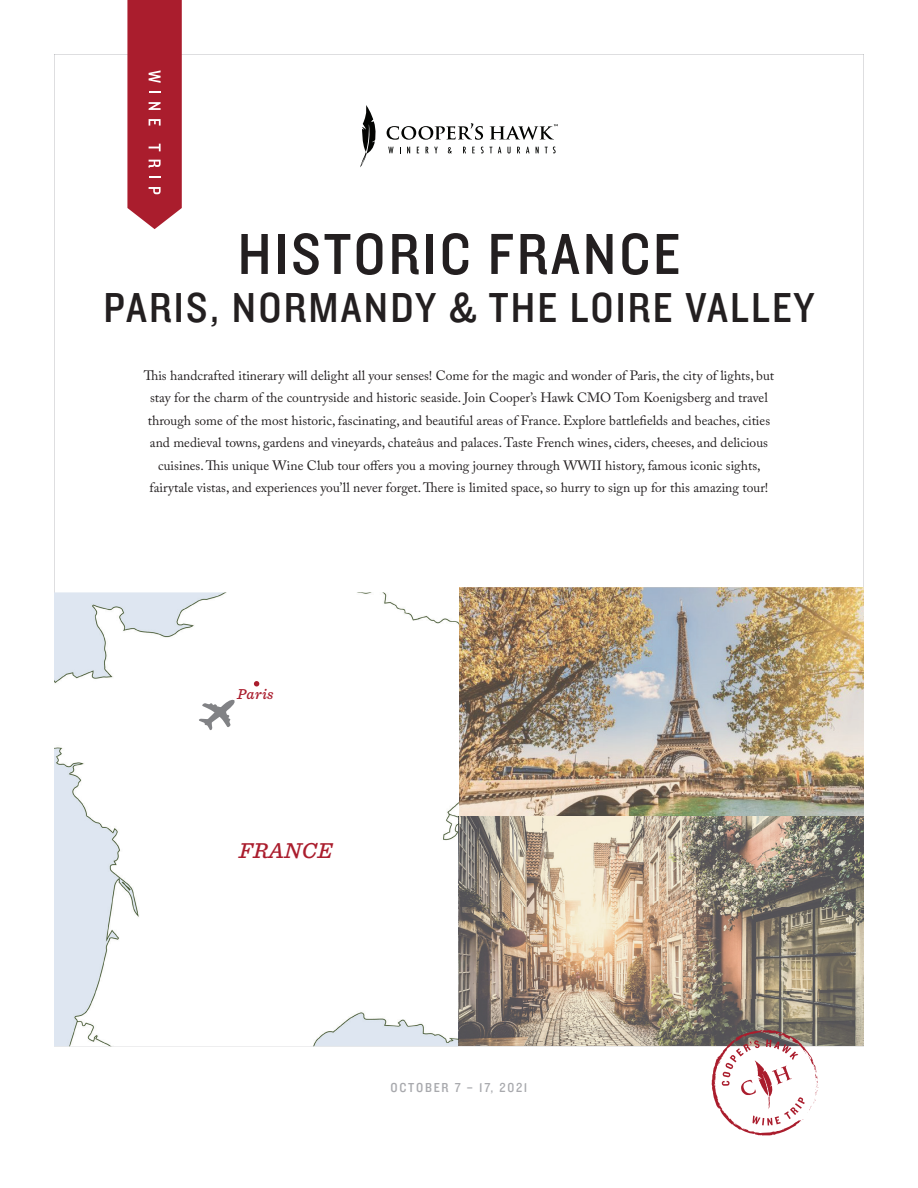
<style>
.page{position:relative;width:918px;height:1188px;background:#fff}
.page>*{position:absolute;margin:0;border:0;box-sizing:border-box;transform-origin:0 0}
.t1{font:60px "Knockout HTF30 Junior Welterwt";letter-spacing:.05em;color:#231f20}
.t2{font:43.5px "Knockout HTF30 Junior Welterwt";letter-spacing:.05em;color:#231f20}
.t3{font:italic 500 22.5px "Sentinel";letter-spacing:.02em;color:#aa1d2d}
.t4{font:italic 500 15px "Sentinel";letter-spacing:.02em;color:#aa1d2d}
.t5{font:13.5px/22.5px "Adobe Caslon Pro";color:#231f20;text-align:center}
.t6{font:13.5px "Knockout HTF30 Junior Welterwt";letter-spacing:.13em;color:#a8a9ad}
</style>
<div class="page">
<img style="left:54px;top:592px;width:405px;height:454px">
<img style="left:459px;top:587px;width:405px;height:458px">
<svg style="left:127px;top:0;width:55px;height:229px;background:#b1303e"></svg>
<svg style="left:387px;top:123px;width:96px;height:17px"></svg>
<svg style="left:490px;top:124px;width:68px;height:16px"></svg>
<svg style="left:388px;top:147px;width:6px;height:6px"></svg>
<svg style="left:407px;top:147px;width:3px;height:6px"></svg>
<svg style="left:426px;top:147px;width:12px;height:6px"></svg>
<svg style="left:448px;top:147px;width:4px;height:6px"></svg>
<svg style="left:463px;top:147px;width:3px;height:6px"></svg>
<svg style="left:472px;top:147px;width:3px;height:6px"></svg>
<svg style="left:481px;top:147px;width:11px;height:6px"></svg>
<svg style="left:498px;top:147px;width:3px;height:6px"></svg>
<svg style="left:507px;top:147px;width:4px;height:6px"></svg>
<svg style="left:517px;top:147px;width:3px;height:6px"></svg>
<svg style="left:526px;top:147px;width:3px;height:6px"></svg>
<svg style="left:536px;top:147px;width:3px;height:6px"></svg>
<svg style="left:545px;top:147px;width:11px;height:6px"></svg>
<svg style="left:360px;top:105px;width:16px;height:62px"></svg>
<svg style="left:254px;top:681px;width:5px;height:5px"></svg>
<svg style="left:198px;top:700px;width:37px;height:30px"></svg>
<img style="left:459px;top:817px;width:1px;height:228px">
<svg style="left:712px;top:1030px;width:106px;height:106px"></svg>
<h1 class="t1" style="left:238px;top:223px;width:444px">HISTORIC FRANCE</h1>
<h2 class="t2" style="left:104px;top:285px;width:712px">PARIS, NORMANDY &amp; THE LOIRE VALLEY</h2>
<p class="t5" style="left:144px;top:364px;width:632px">This handcrafted itinerary will delight all your senses! Come for the magic and wonder of Paris, the city of lights, but stay for the charm of the countryside and historic seaside. Join Cooper’s Hawk CMO Tom Koenigsberg and travel through some of the most historic, fascinating, and beautiful areas of France. Explore battlefields and beaches, cities and medieval towns, gardens and vineyards, chateâus and palaces. Taste French wines, ciders, cheeses, and delicious cuisines. This unique Wine Club tour offers you a moving journey through WWII history, famous iconic sights, fairytale vistas, and experiences you’ll never forget. There is limited space, so hurry to sign up for this amazing tour!</p>
<p class="t4" style="left:237px;top:683px;width:38px">Paris</p>
<h3 class="t3" style="left:239px;top:834px;width:95px">FRANCE</h3>
<p class="t6" style="left:391px;top:1080px;width:71px">OCTOBER 7</p>
<p class="t6" style="left:479px;top:1080px;width:50px">17, 2021</p>
</div>
